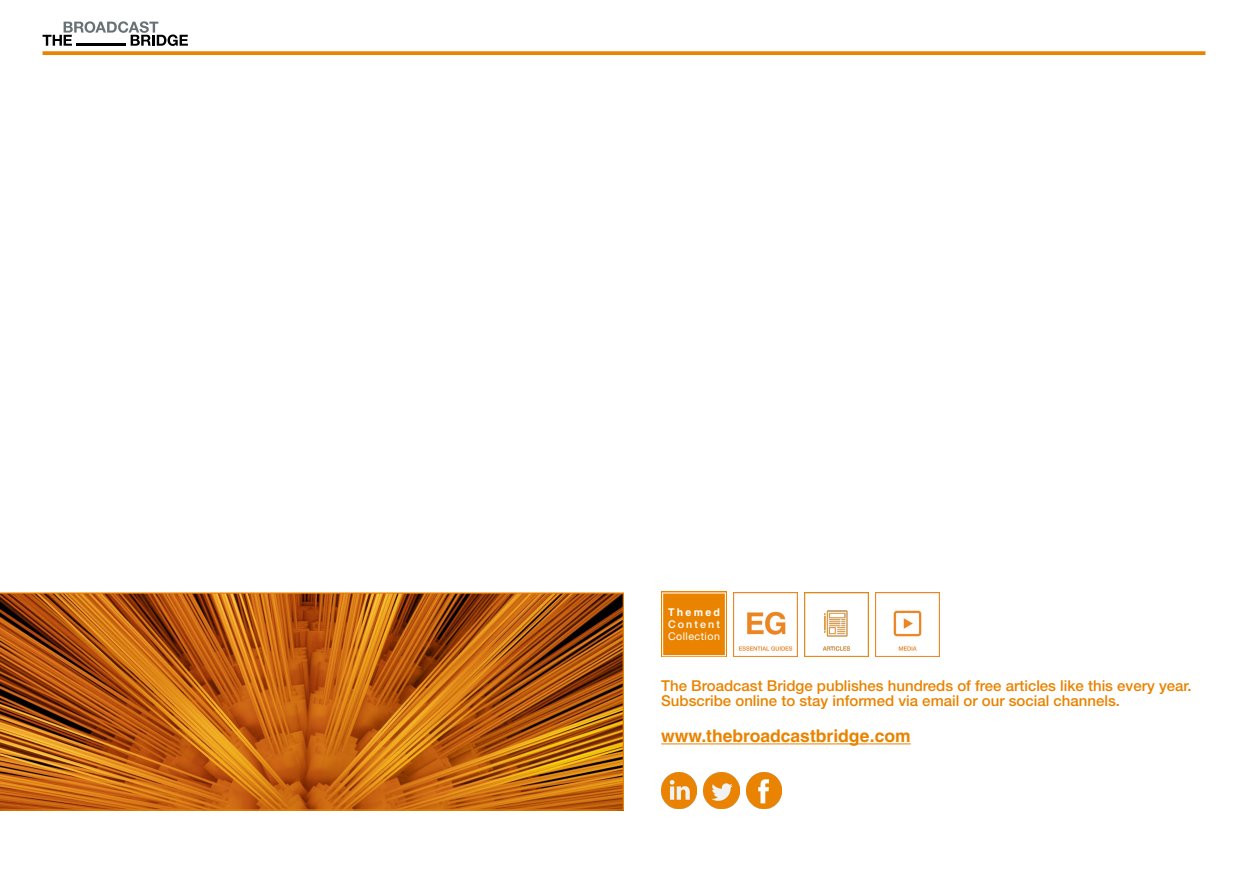
<style>
.page{position:relative;width:1248px;height:886px;background:#fff}
.page>*{position:absolute;margin:0;border:0;box-sizing:border-box;transform-origin:0 0}
.t1{font:700 17.5px "Helvetica";color:#e98300}
.t2{font:500 15px "Helvetica Neue";color:#e98300}
.t3{font:10.62px/12px "Helvetica Neue";letter-spacing:.045em;color:#fff;text-align:justify}
.s1{font-family:"Helvetica";font-weight:700}
.s2{font-weight:500}
</style>
<div class="page">
<svg style="left:0;top:592px;width:624px;height:219px;background:#b65f11"></svg>
<svg style="left:43px;top:21px;width:145px;height:25px"></svg>
<hr style="left:76px;top:43px;width:50px;height:3px;background:#000001">
<svg style="left:43px;top:51px;width:1162px;height:4px;background:#ea8b11"></svg>
<hr style="left:661px;top:743px;width:249px;height:1px;background:#e98300">
<svg style="left:661px;top:591px;width:65px;height:66px"></svg>
<svg style="left:662px;top:592px;width:63px;height:64px;background:#e9880c"></svg>
<img style="left:733px;top:592px;width:64px;height:64px">
<img style="left:804px;top:592px;width:64px;height:64px">
<img style="left:875px;top:592px;width:64px;height:64px">
<img style="left:661px;top:772px;width:35px;height:36px">
<img style="left:703px;top:772px;width:36px;height:36px">
<img style="left:746px;top:772px;width:35px;height:36px">
<p class="t3" style="left:668px;top:606px;width:53px"><span class="s1">Themed </span><span class="s2">Content </span>Collection</p>
<p class="t2" style="left:661px;top:677px;width:532px">The Broadcast Bridge publishes hundreds of free articles like this every year.</p>
<p class="t2" style="left:661px;top:692px;width:460px">Subscribe online to stay informed via email or our social channels.</p>
<p class="t1" style="left:661px;top:725px;width:251px">www.thebroadcastbridge.com</p>
</div>
